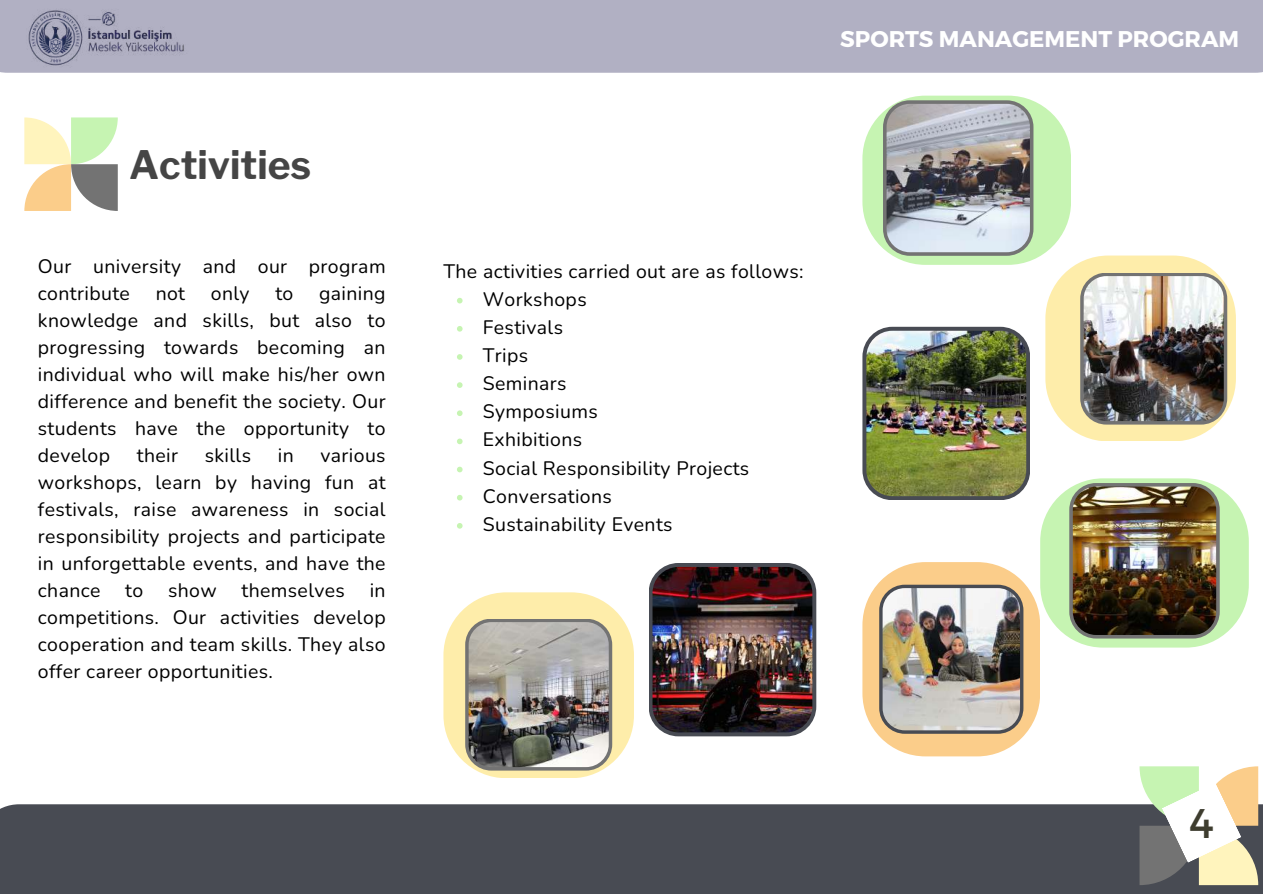
<style>
.page{position:relative;width:1263px;height:894px;background:#fff}
.page>*{position:absolute;margin:0;border:0;box-sizing:border-box;transform-origin:0 0}
.t1{font:41.25px "Montserrat";color:#3e3d2f}
.t2{font:700 39px "Libre Franklin";color:#454545}
.t3{font:700 22.8px "Montserrat";color:#fff}
.t4{font:19.5px/27px "Nunito";letter-spacing:.02em;color:#000;text-align:justify}
</style>
<div class="page">
<img style="left:862px;top:327px;width:168px;height:173px">
<div style="left:1040px;top:478px;width:209px;height:169px;background:#c6f4b2;border-radius:63px"></div>
<div style="left:1045px;top:255px;width:191px;height:186px;background:#feedaa;border-radius:63px"></div>
<img style="left:1080px;top:272px;width:147px;height:152px">
<img style="left:1069px;top:483px;width:151px;height:155px">
<img style="left:862px;top:562px;width:178px;height:194px">
<svg style="left:24px;top:117px;width:94px;height:94px"></svg>
<div style="left:0;top:0;width:1263px;height:73px;background:#b1b0c3"></div>
<div style="left:0;top:804px;width:1263px;height:89px;background:#484b53"></div>
<img style="left:20px;top:10px;width:171px;height:63px">
<svg style="left:1139px;top:766px;width:119px;height:118px"></svg>
<div style="left:862px;top:96px;width:209px;height:169px;background:#c6f4b2;border-radius:63px"></div>
<img style="left:883px;top:100px;width:150px;height:156px">
<div style="left:443px;top:592px;width:191px;height:186px;background:#feedaa;border-radius:63px"></div>
<img style="left:465px;top:619px;width:147px;height:151px">
<img style="left:649px;top:563px;width:167px;height:173px">
<svg style="left:457px;top:298px;width:6px;height:5px"></svg>
<svg style="left:457px;top:326px;width:6px;height:5px"></svg>
<svg style="left:457px;top:354px;width:6px;height:5px"></svg>
<svg style="left:457px;top:382px;width:6px;height:6px"></svg>
<svg style="left:457px;top:410px;width:6px;height:6px"></svg>
<svg style="left:457px;top:438px;width:6px;height:6px"></svg>
<svg style="left:457px;top:466px;width:6px;height:6px"></svg>
<svg style="left:457px;top:495px;width:6px;height:5px"></svg>
<svg style="left:457px;top:523px;width:6px;height:5px"></svg>
<h2 class="t2" style="left:129px;top:141px;width:184px">Activities</h2>
<p class="t4" style="left:38px;top:253px;width:349px">Our university and our program contribute</p>
<p class="t4" style="left:156px;top:280px;width:31px">not</p>
<p class="t4" style="left:211px;top:280px;width:40px">only</p>
<p class="t4" style="left:275px;top:280px;width:20px">to</p>
<p class="t4" style="left:38px;top:280px;width:349px;text-indent:281px">gaining knowledge and skills, but also to progressing towards becoming an individual who will make his/her own difference and benefit the society. Our students have the opportunity to develop</p>
<p class="t4" style="left:137px;top:442px;width:43px">their</p>
<p class="t4" style="left:205px;top:442px;width:48px">skills</p>
<p class="t4" style="left:278px;top:442px;width:17px">in</p>
<p class="t4" style="left:38px;top:442px;width:349px;text-indent:283px">various workshops, learn by having fun at festivals, raise awareness in social responsibility projects and participate in unforgettable events, and have the chance</p>
<p class="t4" style="left:125px;top:577px;width:20px">to</p>
<p class="t4" style="left:168px;top:577px;width:50px">show</p>
<p class="t4" style="left:241px;top:577px;width:105px">themselves</p>
<p class="t4" style="left:38px;top:577px;width:349px;text-indent:332px">in competitions. Our activities develop cooperation and team skills. They also offer career opportunities.</p>
<p class="t3" style="left:840px;top:24px;width:400px">SPORTS MANAGEMENT PROGRAM</p>
<p class="t4" style="left:483px;top:257px;width:322px;line-height:28.2px;text-align:left;text-indent:-39px">The activities carried out are as follows:<br>Workshops<br>Festivals<br>Trips<br>Seminars<br>Symposiums<br>Exhibitions<br>Social Responsibility Projects<br>Conversations<br>Sustainability Events</p>
<h1 class="t1" style="left:1189px;top:796px;width:26px">4</h1>
</div>
